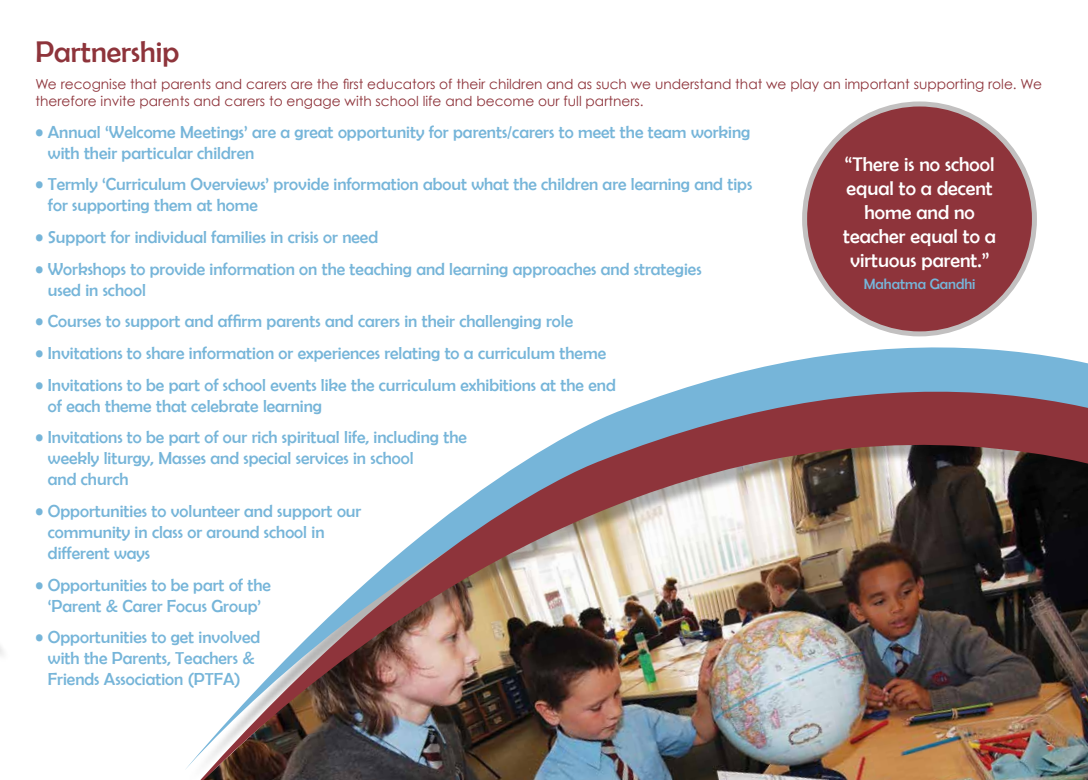
<style>
.page{position:relative;width:1088px;height:780px;background:#fff}
.page>*{position:absolute;margin:0;border:0;box-sizing:border-box;transform-origin:0 0}
.t1{font:30px "Berlin Sans FB";color:#8e343b}
.t2{font:20px/24px "Berlin Sans FB";color:#fff;text-align:center}
.t3{font:17.5px/21px "Berlin Sans FB";color:#76b5d9}
.t4{font:15px "Berlin Sans FB";color:#76b5d9}
.t5{font:13.75px/16.5px "Century Gothic";color:#8e343b}
</style>
<div class="page">
<img style="left:186px;top:107px;width:902px;height:673px">
<div style="left:804px;top:104px;width:230px;height:230px;background:#8e343b;border-radius:50%"></div>
<div style="left:802px;top:101px;width:235px;height:235px;border:5px solid #c2c0c0;border-radius:50%"></div>
<h1 class="t1" style="left:35px;top:35px;width:145px">Partnership</h1>
<p class="t5" style="left:35px;top:76px;width:1008px">We recognise that parents and carers are the first educators of their children and as such we understand that we play an important supporting role. We therefore invite parents and carers to engage with school life and become our full partners.</p>
<p class="t3" style="left:48px;top:121px;width:704px;text-indent:-12px">• Annual ‘Welcome Meetings’ are a great opportunity for parents/carers to meet the team working with their particular children</p>
<p class="t3" style="left:48px;top:174px;width:706px;text-indent:-12px">• Termly ‘Curriculum Overviews’ provide information about what the children are learning and tips for supporting them at home</p>
<p class="t3" style="left:35px;top:226px;width:344px">• Support for individual families in crisis or need</p>
<p class="t3" style="left:48px;top:258px;width:655px;text-indent:-12px">• Workshops to provide information on the teaching and learning approaches and strategies used in school</p>
<p class="t3" style="left:35px;top:310px;width:539px">• Courses to support and affirm parents and carers in their challenging role</p>
<p class="t3" style="left:35px;top:342px;width:572px">• Invitations to share information or experiences relating to a curriculum theme</p>
<p class="t3" style="left:48px;top:374px;width:569px;text-indent:-12px">• Invitations to be part of school events like the curriculum exhibitions at the end of each theme that celebrate learning</p>
<p class="t3" style="left:48px;top:426px;width:420px;text-indent:-12px">• Invitations to be part of our rich spiritual life, including the weekly liturgy, Masses and special services in school<br>and church</p>
<p class="t3" style="left:48px;top:500px;width:315px;text-indent:-12px">• Opportunities to volunteer and support our community in class or around school in different ways</p>
<p class="t3" style="left:35px;top:574px;width:237px;text-align:center">• Opportunities to be part of the ‘Parent &amp; Carer Focus Group’</p>
<p class="t3" style="left:35px;top:626px;width:226px;text-align:center">• Opportunities to get involved with the Parents, Teachers &amp;<br>Friends Association (PTFA)</p>
<p class="t2" style="left:843px;top:152px;width:154px">“There is no school equal to a decent home and no teacher equal to a virtuous parent.”</p>
<p class="t4" style="left:864px;top:275px;width:113px">Mahatma Gandhi</p>
</div>
